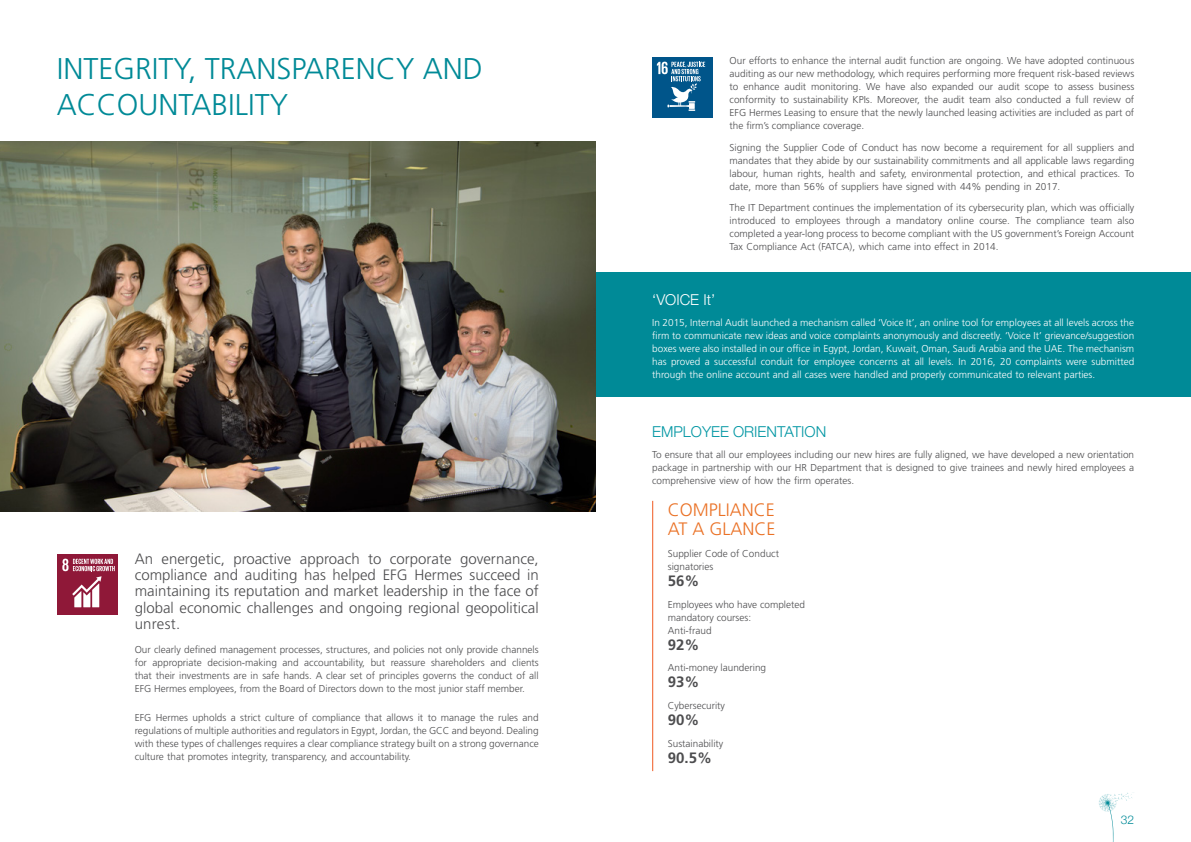
<style>
.page{position:relative;width:1191px;height:842px;background:#fff}
.page>*{position:absolute;margin:0;border:0;box-sizing:border-box;transform-origin:0 0}
.t1{font:300 30px/36px "Frutiger LT Std";color:#008a97}
.t2{font:300 18px/19.4px "Frutiger LT Std";color:#ea7125}
.t3{font:300 15px/16.2px "Frutiger LT Std";color:#4d4d4f;text-align:justify}
.t4{font:300 15px "Helvetica Neue";color:#0096a3}
.t5{font:700 15px "Frutiger LT Std";color:#4d4d4f}
.t6{font:300 15px "Helvetica Neue";color:#fff}
.t7{font:300 12px "Helvetica Neue";color:#008a97}
.t8{font:300 10px/13px "Frutiger LT Std";color:#4d4d4f;text-align:justify}
.t9{font:300 10px/13px "Frutiger LT Std";color:#fff;text-align:justify}
</style>
<div class="page">
<div style="left:595px;top:272px;width:596px;height:125px;background:#008a97"></div>
<img style="left:0;top:142px;width:595px;height:369px">
<div style="left:652px;top:57px;width:61px;height:61px;background:#00558a"></div>
<svg style="left:657px;top:62px;width:48px;height:49px"></svg>
<hr style="left:652px;top:501px;width:1px;height:270px;background:#f15a22">
<div style="left:57px;top:554px;width:61px;height:61px;background:#8f1838"></div>
<svg style="left:62px;top:559px;width:53px;height:48px"></svg>
<svg style="left:1099px;top:792px;width:35px;height:50px"></svg>
<h1 class="t1" style="left:57px;top:51px;width:427px">INTEGRITY, TRANSPARENCY AND<br>ACCOUNTABILITY</h1>
<p class="t3" style="left:135px;top:551px;width:405px">An energetic, proactive approach to corporate governance, compliance and auditing has helped EFG Hermes succeed in maintaining its reputation and market leadership in the face of global economic challenges and ongoing regional geopolitical unrest.</p>
<p class="t8" style="left:135px;top:643px;width:405px">Our clearly defined management processes, structures, and policies not only provide channels for appropriate decision-making and accountability, but reassure shareholders and clients that their investments are in safe hands. A clear set of principles governs the conduct of all EFG Hermes employees, from the Board of Directors down to the most junior staff member.</p>
<p class="t8" style="left:135px;top:711px;width:405px">EFG Hermes upholds a strict culture of compliance that allows it to manage the rules and regulations of multiple authorities and regulators in Egypt, Jordan, the GCC and beyond. Dealing with these types of challenges requires a clear compliance strategy built on a strong governance culture that promotes integrity, transparency, and accountability.</p>
<p class="t8" style="left:729px;top:54px;width:406px">Our efforts to enhance the internal audit function are ongoing. We have adopted continuous auditing as our new methodology, which requires performing more frequent risk-based reviews to enhance audit monitoring. We have also expanded our audit scope to assess business conformity to sustainability KPIs. Moreover, the audit team also conducted a full review of EFG Hermes Leasing to ensure that the newly launched leasing activities are included as part of the firm’s compliance coverage.</p>
<p class="t8" style="left:729px;top:141px;width:406px">Signing the Supplier Code of Conduct has now become a requirement for all suppliers and mandates that they abide by our sustainability commitments and all applicable laws regarding labour, human rights, health and safety, environmental protection, and ethical practices. To date, more than 56% of suppliers have signed with 44% pending in 2017.</p>
<p class="t8" style="left:729px;top:201px;width:406px">The IT Department continues the implementation of its cybersecurity plan, which was officially introduced to employees through a mandatory online course. The compliance team also completed a year-long process to become compliant with the US government’s Foreign Account Tax Compliance Act (FATCA), which came into effect in 2014.</p>
<h3 class="t6" style="left:652px;top:287px;width:65px">‘VOICE It’</h3>
<p class="t9" style="left:652px;top:317px;width:483px">In 2015, Internal Audit launched a mechanism called ‘Voice It’, an online tool for employees at all levels across the firm to communicate new ideas and voice complaints anonymously and discreetly. ‘Voice It’ grievance/suggestion boxes were also installed in our office in Egypt, Jordan, Kuwait, Oman, Saudi Arabia and the UAE. The mechanism has proved a successful conduit for employee concerns at all levels. In 2016, 20 complaints were submitted through the online account and all cases were handled and properly communicated to relevant parties.</p>
<h3 class="t4" style="left:652px;top:419px;width:175px">EMPLOYEE ORIENTATION</h3>
<p class="t8" style="left:652px;top:449px;width:483px">To ensure that all our employees including our new hires are fully aligned, we have developed a new orientation package in partnership with our HR Department that is designed to give trainees and newly hired employees a comprehensive view of how the firm operates.</p>
<h2 class="t2" style="left:668px;top:500px;width:109px">COMPLIANCE<br>AT A GLANCE</h2>
<p class="t8" style="left:668px;top:547px;width:113px">Supplier Code of Conduct signatories</p>
<h3 class="t5" style="left:668px;top:572px;width:33px">56%</h3>
<p class="t8" style="left:668px;top:598px;width:139px;text-align:left">Employees who have completed mandatory courses:<br>Anti-fraud</p>
<h3 class="t5" style="left:668px;top:636px;width:33px">92%</h3>
<p class="t8" style="left:668px;top:661px;width:100px">Anti-money laundering</p>
<h3 class="t5" style="left:668px;top:673px;width:33px">93%</h3>
<p class="t8" style="left:668px;top:699px;width:59px">Cybersecurity</p>
<h3 class="t5" style="left:668px;top:711px;width:33px">90%</h3>
<p class="t8" style="left:668px;top:737px;width:57px">Sustainability</p>
<h3 class="t5" style="left:668px;top:749px;width:46px">90.5%</h3>
<p class="t7" style="left:1121px;top:810px;width:15px">32</p>
</div>
